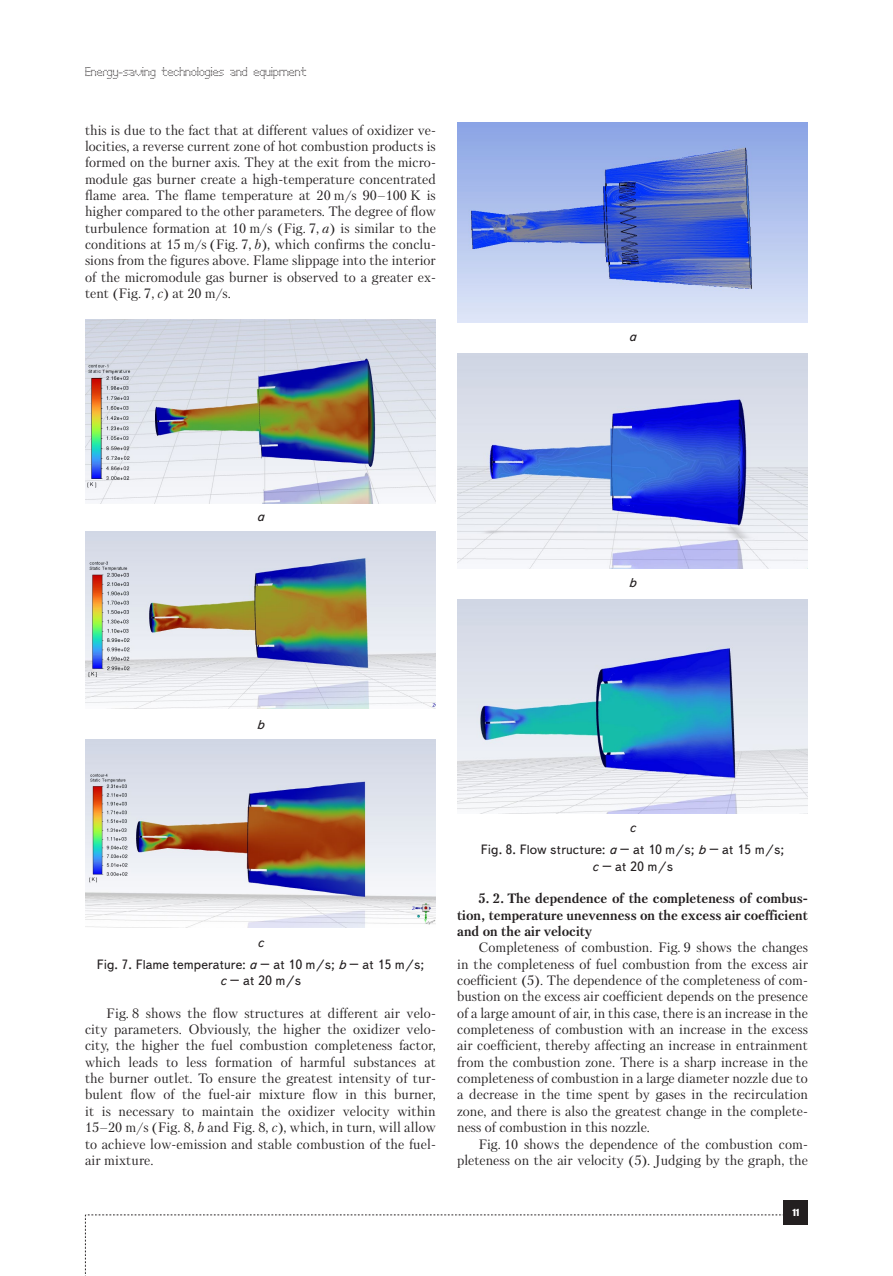
<style>
.page{position:relative;width:893px;height:1276px;background:#fff}
.page>*{position:absolute;margin:0;border:0;box-sizing:border-box;transform-origin:0 0}
.Text__англ__отступ{font:13.5px/16.4px "Petersburg C";letter-spacing:.005em;color:#231f20;text-align:justify}
.Text__англ__отступ-2{font:700 13.5px/16.4px "Petersburg C";color:#231f20;text-align:justify}
.Подпись_рисунка{font:13.5px/16.4px "Text Book C";color:#231f20;text-align:center}
.Подпись_рисунка-2{font:italic 13.5px "Text Book C";color:#231f20}
.t1{font:12px "Perfo C";letter-spacing:.015em;color:#231f20}
.t2{font:9px "Impact";color:#fff}
.s1{font-style:italic}
</style>
<div class="page">
<svg style="left:85px;top:1214px;width:699px;height:62px"></svg>
<div style="left:784px;top:1200px;width:24px;height:24px;background:#231f20"></div>
<img style="left:85px;top:320px;width:351px;height:183px">
<img style="left:85px;top:739px;width:351px;height:188px">
<img style="left:85px;top:531px;width:351px;height:177px">
<img style="left:457px;top:123px;width:351px;height:200px">
<img style="left:457px;top:353px;width:351px;height:215px">
<img style="left:457px;top:600px;width:351px;height:213px">
<p class="t1" style="left:85px;top:65px;width:223px">Energy-saving technologies and equipment</p>
<p class="Text__англ__отступ" style="left:85px;top:122px;width:352px">this is due to the fact that at different values of oxidizer ve&shy;locities, a reverse current zone of hot combustion products is formed on the burner axis. They at the exit from the micro&shy;module gas burner create a high-temperature concentrated flame area. The flame temperature at 20 m/s 90–100 K is higher compared to the other parameters. The degree of flow turbulence formation at 10 m/s (Fig. 7, <span class="s1">a</span>) is similar to the conditions at 15 m/s (Fig. 7, <span class="s1">b</span>), which confirms the conclu&shy;sions from the figures above. Flame slippage into the interior of the micromodule gas burner is observed to a greater ex&shy;tent (Fig. 7, <span class="s1">c</span>) at 20 m/s.</p>
<p class="Подпись_рисунка-2" style="left:629px;top:329px;width:9px">а</p>
<p class="Подпись_рисунка-2" style="left:257px;top:509px;width:9px">а</p>
<p class="Подпись_рисунка-2" style="left:629px;top:575px;width:9px">b</p>
<p class="Подпись_рисунка-2" style="left:257px;top:717px;width:9px">b</p>
<p class="Подпись_рисунка-2" style="left:257px;top:934px;width:8px">c</p>
<p class="Подпись_рисунка" style="left:97px;top:956px;width:329px">Fig. 7. Flame temperature: <span class="s1">a</span> – at 10 m/s; <span class="s1">b</span> – at 15 m/s; <span class="s1">c</span> – at 20 m/s</p>
<p class="Text__англ__отступ" style="left:85px;top:1004px;width:352px;text-align:left;text-indent:21px">Fig. 8 shows the flow structures at different air velo&shy;city parameters. Obviously, the higher the oxidizer velo&shy;city, the higher the fuel combustion completeness factor, which leads to less formation of harmful substances at the burner outlet. To ensure the greatest intensity of tur&shy;bulent flow of the fuel-air mixture flow in this burner, it is necessary to maintain the oxidizer velocity within 15–20 m/s (Fig. 8, <span class="s1">b</span> and Fig. 8, <span class="s1">c</span>), which, in turn, will allow to achieve low-emission and stable combustion of the fuel&shy;air mixture.</p>
<p class="Подпись_рисунка-2" style="left:629px;top:820px;width:8px">c</p>
<p class="Подпись_рисунка" style="left:481px;top:841px;width:305px">Fig. 8. Flow structure: <span class="s1">a</span> – at 10 m/s; <span class="s1">b</span> – at 15 m/s; <span class="s1">c</span> – at 20 m/s</p>
<p class="Text__англ__отступ-2" style="left:457px;top:890px;width:352px;text-indent:21px">5. 2. The dependence of the completeness of combus&shy;tion, temperature unevenness on the excess air coefficient and on the air velocity</p>
<p class="Text__англ__отступ" style="left:457px;top:939px;width:352px;text-indent:21px">Completeness of combustion. Fig. 9 shows the changes in the completeness of fuel combustion from the excess air coefficient (5). The dependence of the completeness of com&shy;bustion on the excess air coefficient depends on the presence of a large amount of air, in this case, there is an increase in the completeness of combustion with an increase in the excess air coefficient, thereby affecting an increase in entrainment from the combustion zone. There is a sharp increase in the completeness of combustion in a large diameter nozzle due to a decrease in the time spent by gases in the recirculation zone, and there is also the greatest change in the complete&shy;ness of combustion in this nozzle.</p>
<p class="Text__англ__отступ" style="left:457px;top:1135px;width:352px;text-align:right">Fig. 10 shows the dependence of the combustion com&shy;pleteness on the air velocity (5). Judging by the graph, the</p>
<p class="t2" style="left:792px;top:1205px;width:8px">11</p>
</div>
